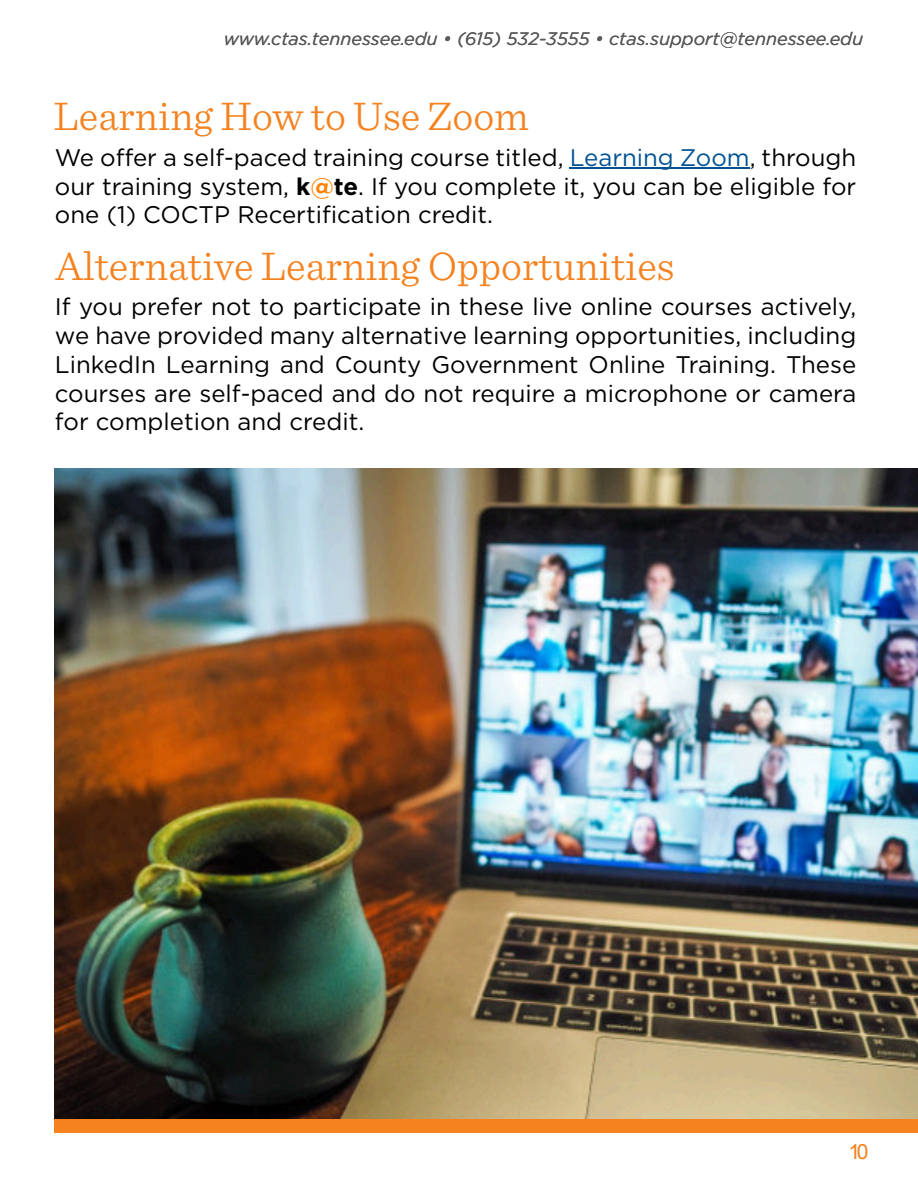
<style>
.page{position:relative;width:918px;height:1188px;background:#fff}
.page>*{position:absolute;margin:0;border:0;box-sizing:border-box;transform-origin:0 0}
.t1{font:300 42px "Sentinel";color:#f5821f}
.t2{font:24px/28.8px "Gotham";color:#000;text-align:justify}
.t3{font:21px "Arial";color:#f5811f}
.t4{font:italic 18px "Gotham";color:#58595b}
.s1{color:#005295}
.s2{font-weight:700}
.s3{font-weight:700;color:#ff8200}
</style>
<div class="page">
<div style="left:54px;top:1116px;width:864px;height:17px;background:#f5821f"></div>
<img style="left:54px;top:469px;width:864px;height:649px">
<hr style="left:570px;top:168px;width:180px;height:1px;background:#005295">
<p class="t4" style="left:224px;top:31px;width:641px">www.ctas.tennessee.edu • (615) 532-3555 • ctas.support@tennessee.edu</p>
<h1 class="t1" style="left:54px;top:96px;width:477px">Learning How to Use Zoom</h1>
<p class="t2" style="left:55px;top:144px;width:803px">We offer a self-paced training course titled, <span class="s1">Learning Zoom</span>, through our training system, <span class="s2">k</span><span class="s3">@</span><span class="s2">te</span>. If you complete it, you can be eligible for one (1) COCTP Recertification credit.</p>
<h1 class="t1" style="left:55px;top:246px;width:621px">Alternative Learning Opportunities</h1>
<p class="t2" style="left:55px;top:294px;width:803px">If you prefer not to participate in these live online courses actively, we have provided many alternative learning opportunities, including LinkedIn Learning and County Government Online Training. These courses are self-paced and do not require a microphone or camera for completion and credit.</p>
<p class="t3" style="left:848px;top:1144px;width:21px">10</p>
</div>
